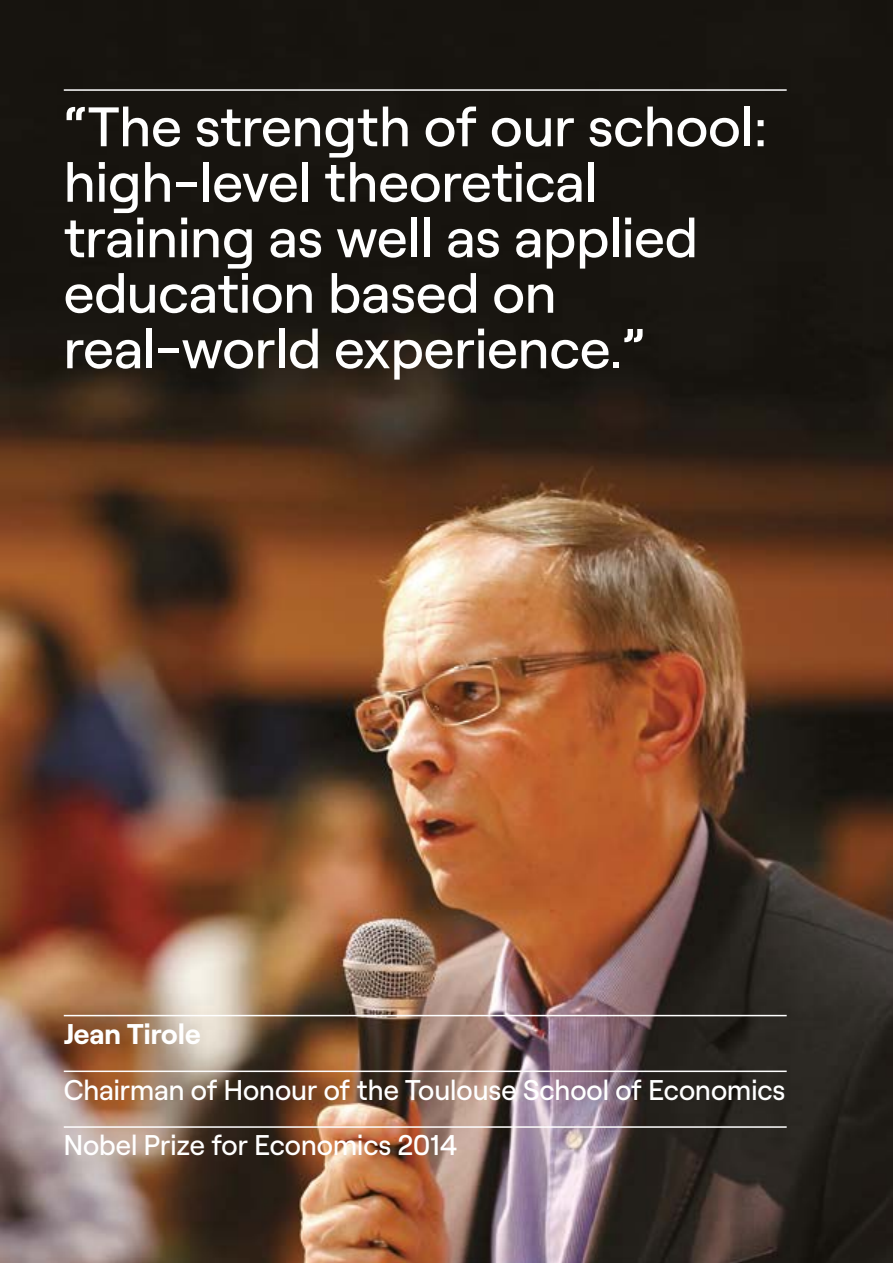
<style>
.page{position:relative;width:893px;height:1263px;background:#fff}
.page>*{position:absolute;margin:0;border:0;box-sizing:border-box;transform-origin:0 0}
.t1{font:500 55.5px/55.5px "Roobert";color:#fff}
.t2{font:500 28.5px/55.5px "Roobert";color:#fff}
.t3{font:700 28.5px "Roobert";color:#fff}
</style>
<div class="page">
<img style="left:0;top:0;width:893px;height:1263px">
<hr style="left:64px;top:89px;width:723px;height:2px;background:#fff">
<hr style="left:64px;top:1015px;width:723px;height:1px;background:#fff">
<hr style="left:64px;top:1070px;width:723px;height:2px;background:#fff">
<hr style="left:64px;top:1126px;width:723px;height:2px;background:#fff">
<p class="t1" style="left:64px;top:94px;width:705px">“The strength of our school: high-level theoretical training as well as applied education based on real-world experience.”</p>
<p class="t3" style="left:64px;top:1012px;width:139px">Jean Tirole</p>
<p class="t2" style="left:64px;top:1059px;width:723px">Chairman of Honour of the Toulouse School of Economics<br>Nobel Prize for Economics 2014</p>
</div>
